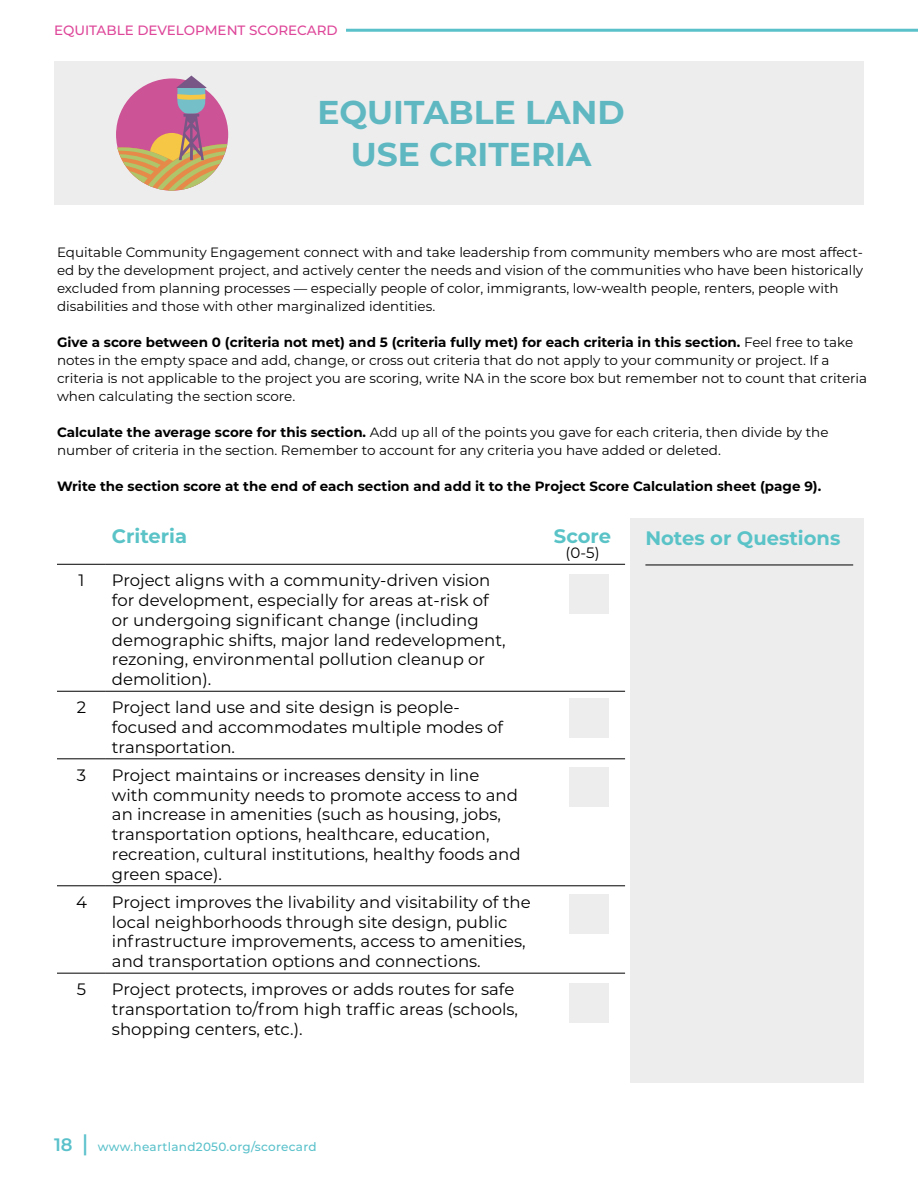
<style>
.page{position:relative;width:918px;height:1188px;background:#fff}
.page>*{position:absolute;margin:0;border:0;box-sizing:border-box;transform-origin:0 0}
.t1{font:700 33px/42px "Montserrat";color:#5ac1cb;text-align:center}
.t2{font:700 19.5px "Montserrat";color:#5ac3c7}
.t3{font:16.5px/19.8px "Montserrat";color:#000}
.t4{font:15px "Montserrat";color:#000}
.t5{font:13.5px/18px "Montserrat";color:#000}
.t6{font:700 13.5px "Montserrat";color:#000}
.t7{font:500 13.5px "Montserrat";color:#de4699}
.t8{font:500 12px "Montserrat";letter-spacing:.025em;color:#5ac1cb}
.s1{font-weight:700}
.s2{font-weight:600;font-size:18px}
.s3{font-weight:600;font-size:22.5px}
</style>
<div class="page">
<hr style="left:346px;top:29px;width:572px;height:3px;background:#5ac1cb">
<hr style="left:57px;top:564px;width:49px;height:1px;background:#000">
<hr style="left:106px;top:564px;width:434px;height:1px;background:#000">
<hr style="left:540px;top:564px;width:85px;height:1px;background:#000">
<hr style="left:57px;top:691px;width:49px;height:1px;background:#000">
<hr style="left:106px;top:691px;width:434px;height:1px;background:#000">
<hr style="left:540px;top:691px;width:85px;height:1px;background:#000">
<hr style="left:57px;top:758px;width:49px;height:1px;background:#000">
<hr style="left:106px;top:758px;width:434px;height:1px;background:#000">
<hr style="left:540px;top:758px;width:85px;height:1px;background:#000">
<hr style="left:57px;top:885px;width:49px;height:1px;background:#000">
<hr style="left:106px;top:885px;width:434px;height:1px;background:#000">
<hr style="left:540px;top:885px;width:85px;height:1px;background:#000">
<hr style="left:57px;top:973px;width:49px;height:1px;background:#000">
<hr style="left:106px;top:973px;width:434px;height:1px;background:#000">
<hr style="left:540px;top:973px;width:85px;height:1px;background:#000">
<div style="left:54px;top:62px;width:810px;height:143px;background:#ededee"></div>
<div style="left:630px;top:519px;width:234px;height:564px;background:#ededee"></div>
<hr style="left:645px;top:565px;width:208px;height:1px;background:#000">
<div style="left:569px;top:574px;width:40px;height:40px;background:#ededee"></div>
<div style="left:569px;top:698px;width:40px;height:40px;background:#ededee"></div>
<div style="left:569px;top:894px;width:40px;height:40px;background:#ededee"></div>
<div style="left:569px;top:767px;width:40px;height:40px;background:#ededee"></div>
<svg style="left:117px;top:75px;width:110px;height:116px"></svg>
<div style="left:569px;top:983px;width:40px;height:40px;background:#ededee"></div>
<p class="t7" style="left:54px;top:20px;width:285px">EQUITABLE DEVELOPMENT SCORECARD</p>
<h1 class="t1" style="left:317px;top:89px;width:309px">EQUITABLE LAND<br>USE CRITERIA</h1>
<p class="t5" style="left:57px;top:242px;width:808px">Equitable Community Engagement connect with and take leadership from community members who are most affect&shy;ed by the development project, and actively center the needs and vision of the communities who have been historically excluded from planning processes — especially people of color, immigrants, low-wealth people, renters, people with disabilities and those with other marginalized identities.</p>
<p class="t5" style="left:57px;top:332px;width:812px"><span class="s1">Give a score between 0 (criteria not met) and 5 (criteria fully met) for each criteria in this section.</span> Feel free to take notes in the empty space and add, change, or cross out criteria that do not apply to your community or project. If a criteria is not applicable to the project you are scoring, write NA in the score box but remember not to count that criteria when calculating the section score.</p>
<p class="t5" style="left:57px;top:422px;width:773px"><span class="s1">Calculate the average score for this section.</span> Add up all of the points you gave for each criteria, then divide by the number of criteria in the section. Remember to account for any criteria you have added or deleted.</p>
<p class="t6" style="left:57px;top:476px;width:766px">Write the section score at the end of each section and add it to the Project Score Calculation sheet (page 9).</p>
<h2 class="t2" style="left:645px;top:524px;width:197px">Notes or Questions</h2>
<h2 class="t2" style="left:112px;top:522px;width:77px">Criteria</h2>
<h2 class="t2" style="left:554px;top:522px;width:59px">Score</h2>
<p class="t4" style="left:565px;top:543px;width:36px">(0-5)</p>
<p class="t3" style="left:78px;top:570px;width:7px">1</p>
<p class="t3" style="left:112px;top:570px;width:395px">Project aligns with a community-driven vision for development, especially for areas at-risk of or undergoing significant change (including demographic shifts, major land redevelopment, rezoning, environmental pollution cleanup or demolition).</p>
<p class="t3" style="left:77px;top:697px;width:11px">2</p>
<p class="t3" style="left:112px;top:697px;width:393px">Project land use and site design is people&shy;focused and accommodates multiple modes of transportation.</p>
<p class="t3" style="left:77px;top:764px;width:11px">3</p>
<p class="t3" style="left:112px;top:764px;width:410px">Project maintains or increases density in line<br>with community needs to promote access to and an increase in amenities (such as housing, jobs, transportation options, healthcare, education, recreation, cultural institutions, healthy foods and green space).</p>
<p class="t3" style="left:76px;top:891px;width:12px">4</p>
<p class="t3" style="left:112px;top:891px;width:420px">Project improves the livability and visitability of the local neighborhoods through site design, public infrastructure improvements, access to amenities, and transportation options and connections.</p>
<p class="t3" style="left:77px;top:979px;width:11px">5</p>
<p class="t3" style="left:112px;top:979px;width:408px">Project protects, improves or adds routes for safe transportation to/from high traffic areas (schools, shopping centers, etc.).</p>
<p class="t8" style="left:54px;top:1139px;width:264px"><span class="s2">18</span> <span class="s3">|</span> www.heartland2050.org/scorecard</p>
</div>
